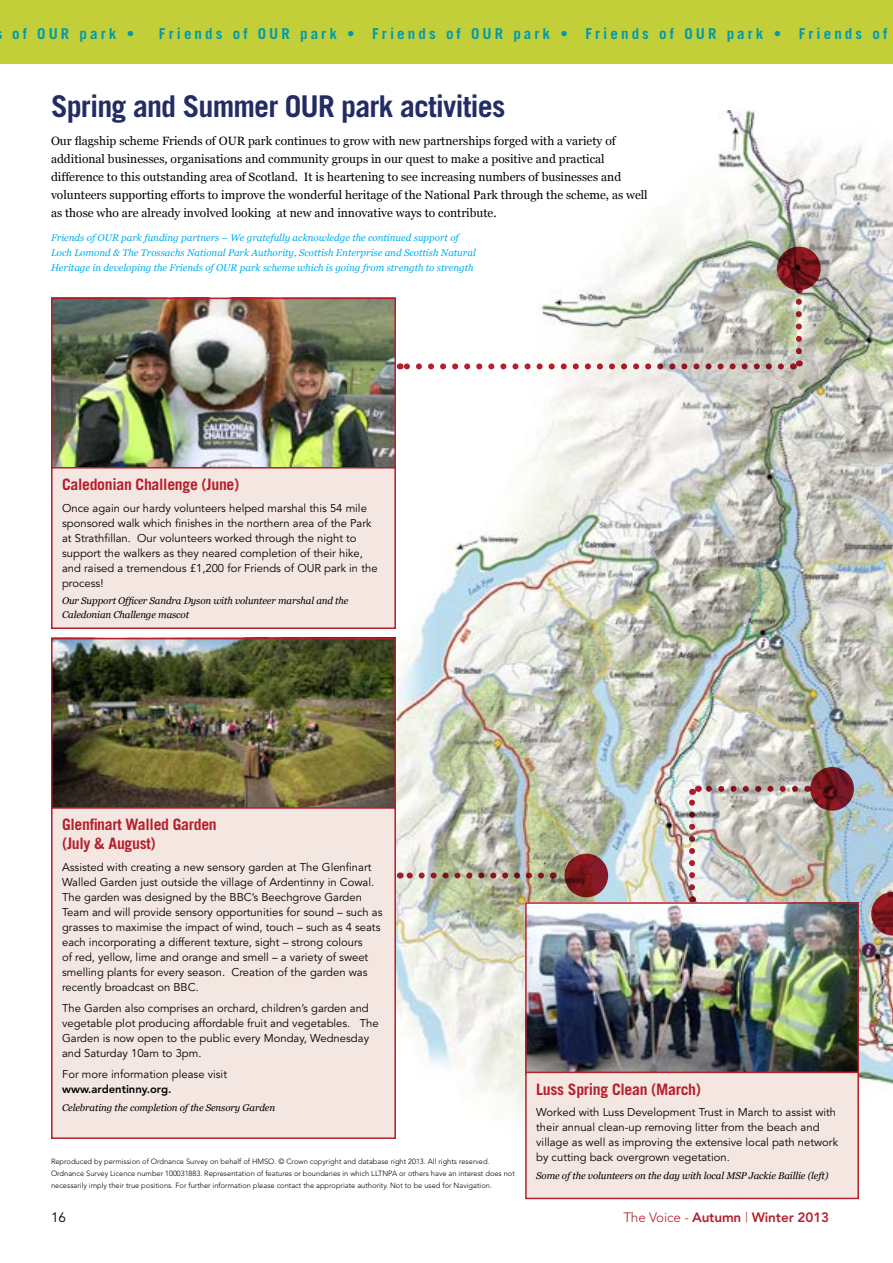
<style>
.page{position:relative;width:893px;height:1263px;background:#fff}
.page>*{position:absolute;margin:0;border:0;box-sizing:border-box;transform-origin:0 0}
.t1{font:700 30px "Efact";letter-spacing:-.03em;color:#232c64}
.t2{font:700 15.75px/18.9px "Efact";letter-spacing:-.02em;color:#b41f2d}
.t3{font:700 15px "Efact";letter-spacing:.205em;color:#009aac}
.t4{font:800 13.5px "Avenir";letter-spacing:-.01em;color:#b41f2d}
.t5{font:13.5px "Avenir";color:#000}
.t6{font:12px/18px "Georgia";color:#000}
.t7{font:11.25px/15px "Avenir";color:#000}
.t8{font:800 11.25px "Avenir";color:#000}
.t9{font:italic 9.75px/15px "Georgia";color:#00aeef}
.t10{font:italic 9.75px/13.5px "Georgia";letter-spacing:-.01em;color:#000}
.t11{font:300 7.5px/12px "Avenir";color:#000}
.s1{font-weight:300}
</style>
<div class="page">
<img style="left:322px;top:111px;width:571px;height:1089px">
<div style="left:0;top:0;width:893px;height:64px;background:#c3cf39"></div>
<img style="left:54px;top:301px;width:339px;height:166px">
<div style="left:51px;top:298px;width:345px;height:172px;border:2px solid #b41f2d"></div>
<img style="left:54px;top:641px;width:339px;height:166px">
<div style="left:51px;top:638px;width:345px;height:172px;border:2px solid #b41f2d"></div>
<div style="left:52px;top:808px;width:343px;height:330px;background:#f4e6e0"></div>
<div style="left:51px;top:807px;width:345px;height:332px;border:2px solid #b41f2d"></div>
<div style="left:52px;top:468px;width:343px;height:160px;background:#f4e6e0"></div>
<div style="left:51px;top:467px;width:345px;height:162px;border:2px solid #b41f2d"></div>
<svg style="left:400px;top:872px;width:141px;height:6px"></svg>
<svg style="left:400px;top:363px;width:381px;height:6px"></svg>
<img style="left:528px;top:905px;width:328px;height:166px">
<div style="left:525px;top:902px;width:334px;height:172px;border:2px solid #b41f2d"></div>
<div style="left:526px;top:1072px;width:332px;height:126px;background:#f4e6e0"></div>
<div style="left:525px;top:1071px;width:334px;height:128px;border:2px solid #b41f2d"></div>
<svg style="left:564px;top:854px;width:44px;height:43px"></svg>
<svg style="left:810px;top:767px;width:44px;height:44px;background:#741923"></svg>
<svg style="left:777px;top:247px;width:44px;height:43px"></svg>
<svg style="left:793px;top:360px;width:7px;height:9px"></svg>
<svg style="left:796px;top:287px;width:6px;height:64px"></svg>
<svg style="left:871px;top:892px;width:22px;height:43px"></svg>
<img style="left:689px;top:786px;width:106px;height:101px">
<h3 class="t3" style="left:12px;top:24px;width:123px">of OUR park •</h3>
<h3 class="t3" style="left:159px;top:24px;width:730px">Friends of OUR park • Friends of OUR park • Friends of OUR park • Friends of</h3>
<h1 class="t1" style="left:51px;top:88px;width:456px">Spring and Summer OUR park activities</h1>
<p class="t6" style="left:51px;top:132px;width:598px">Our flagship scheme Friends of OUR park continues to grow with new partnerships forged with a variety of additional businesses, organisations and community groups in our quest to make a positive and practical difference to this outstanding area of Scotland. It is heartening to see increasing numbers of businesses and volunteers supporting efforts to improve the wonderful heritage of the National Park through the scheme, as well as those who are already involved looking at new and innovative ways to contribute.</p>
<p class="t9" style="left:51px;top:230px;width:426px">Friends of OUR park funding partners – We gratefully acknowledge the continued support of<br>Loch Lomond &amp; The Trossachs National Park Authority, Scottish Enterprise and Scottish Natural<br>Heritage in developing the Friends of OUR park scheme which is going from strength to strength</p>
<h2 class="t2" style="left:62px;top:475px;width:179px">Caledonian Challenge (June)</h2>
<p class="t7" style="left:62px;top:501px;width:317px">Once again our hardy volunteers helped marshal this 54 mile sponsored walk which finishes in the northern area of the Park at Strathfillan. Our volunteers worked through the night to support the walkers as they neared completion of their hike, and raised a tremendous £1,200 for Friends of OUR park in the process!</p>
<p class="t10" style="left:62px;top:594px;width:288px">Our Support Officer Sandra Dyson with volunteer marshal and the<br>Caledonian Challenge mascot</p>
<h2 class="t2" style="left:62px;top:815px;width:156px">Glenfinart Walled Garden (July &amp; August)</h2>
<p class="t7" style="left:62px;top:860px;width:322px">Assisted with creating a new sensory garden at The Glenfinart Walled Garden just outside the village of Ardentinny in Cowal.<br>The garden was designed by the BBC’s Beechgrove Garden Team and will provide sensory opportunities for sound – such as grasses to maximise the impact of wind, touch – such as 4 seats each incorporating a different texture, sight – strong colours<br>of red, yellow, lime and orange and smell – a variety of sweet smelling plants for every season. Creation of the garden was recently broadcast on BBC.</p>
<p class="t7" style="left:62px;top:1001px;width:318px">The Garden also comprises an orchard, children’s garden and vegetable plot producing affordable fruit and vegetables. The Garden is now open to the public every Monday, Wednesday and Saturday 10am to 3pm.</p>
<p class="t7" style="left:62px;top:1067px;width:166px">For more information please visit</p>
<p class="t8" style="left:62px;top:1083px;width:111px">www.ardentinny.org.</p>
<p class="t10" style="left:62px;top:1101px;width:215px">Celebrating the completion of the Sensory Garden</p>
<p class="t11" style="left:51px;top:1155px;width:465px">Reproduced by permission of Ordnance Survey on behalf of HMSO. © Crown copyright and database right 2013. All rights reserved.<br>Ordnance Survey Licence number 100031883. Representation of features or boundaries in which LLTNPA or others have an interest does not necessarily imply their true positions. For further information please contact the appropriate authority. Not to be used for Navigation.</p>
<h2 class="t2" style="left:536px;top:1079px;width:166px">Luss Spring Clean (March)</h2>
<p class="t7" style="left:536px;top:1105px;width:303px">Worked with Luss Development Trust in March to assist with their annual clean-up removing litter from the beach and village as well as improving the extensive local path network by cutting back overgrown vegetation.</p>
<p class="t10" style="left:536px;top:1169px;width:294px">Some of the volunteers on the day with local MSP Jackie Baillie (left)</p>
<p class="t5" style="left:51px;top:1210px;width:17px">16</p>
<p class="t4" style="left:623px;top:1209px;width:207px"><span class="s1">The Voice -</span> Autumn <span class="s1">|</span> Winter 2013</p>
</div>
